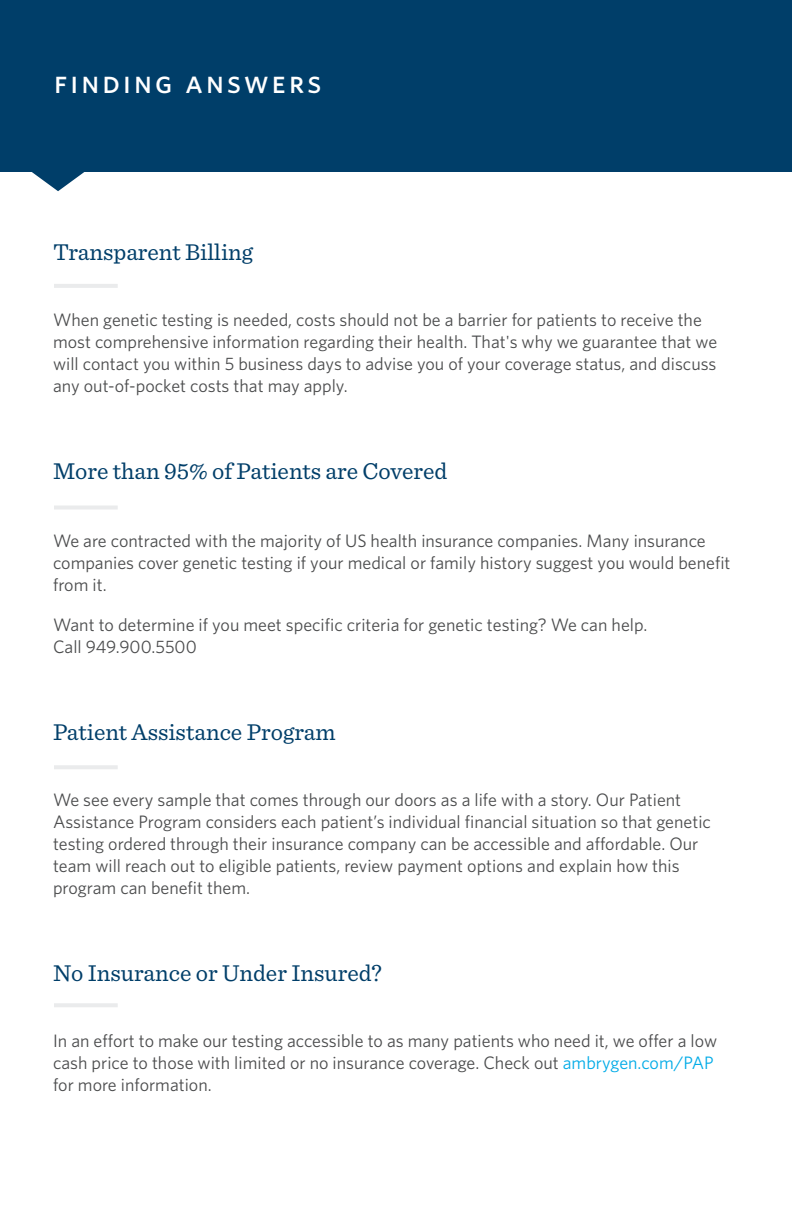
<style>
.page{position:relative;width:792px;height:1224px;background:#fff}
.page>*{position:absolute;margin:0;border:0;box-sizing:border-box;transform-origin:0 0}
.t1{font:32px "Whitney Medium SC";letter-spacing:.1em;color:#fff}
.t2{font:24px "Sentinel";color:#003e69}
.t3{font:18px/22px "Whitney";color:#4b4c4d}
.s1{color:#00abe7}
</style>
<div class="page">
<div style="left:0;top:0;width:792px;height:172px;background:#003e69"></div>
<svg style="left:32px;top:172px;width:52px;height:19px"></svg>
<hr style="left:54px;top:506px;width:64px;height:4px;background:#eaebec">
<hr style="left:54px;top:765px;width:64px;height:4px;background:#eaebec">
<hr style="left:54px;top:1003px;width:64px;height:4px;background:#eaebec">
<hr style="left:54px;top:284px;width:64px;height:4px;background:#eaebec">
<p class="t1" style="left:54px;top:63px;width:269px">finding answers</p>
<p class="t2" style="left:53px;top:234px;width:202px">Transparent Billing</p>
<p class="t3" style="left:53px;top:308px;width:666px">When genetic testing is needed, costs should not be a barrier for patients to receive the most comprehensive information regarding their health. That's why we guarantee that we will contact you within 5 business days to advise you of your coverage status, and discuss any out-of-pocket costs that may apply.</p>
<p class="t2" style="left:53px;top:453px;width:396px">More than 95% of Patients are Covered</p>
<p class="t3" style="left:53px;top:529px;width:679px">We are contracted with the majority of US health insurance companies. Many insurance companies cover genetic testing if your medical or family history suggest you would benefit from it.</p>
<p class="t3" style="left:53px;top:613px;width:596px">Want to determine if you meet specific criteria for genetic testing? We can help.<br>Call 949.900.5500</p>
<p class="t2" style="left:53px;top:714px;width:284px">Patient Assistance Program</p>
<p class="t3" style="left:53px;top:788px;width:659px">We see every sample that comes through our doors as a life with a story. Our Patient Assistance Program considers each patient’s individual financial situation so that genetic testing ordered through their insurance company can be accessible and affordable. Our team will reach out to eligible patients, review payment options and explain how this program can benefit them.</p>
<p class="t2" style="left:53px;top:954px;width:330px">No Insurance or Under Insured?</p>
<p class="t3" style="left:53px;top:1029px;width:666px">In an effort to make our testing accessible to as many patients who need it, we offer a low cash price to those with limited or no insurance coverage. Check out <span class="s1">ambrygen.com/PAP </span>for more information.</p>
</div>
